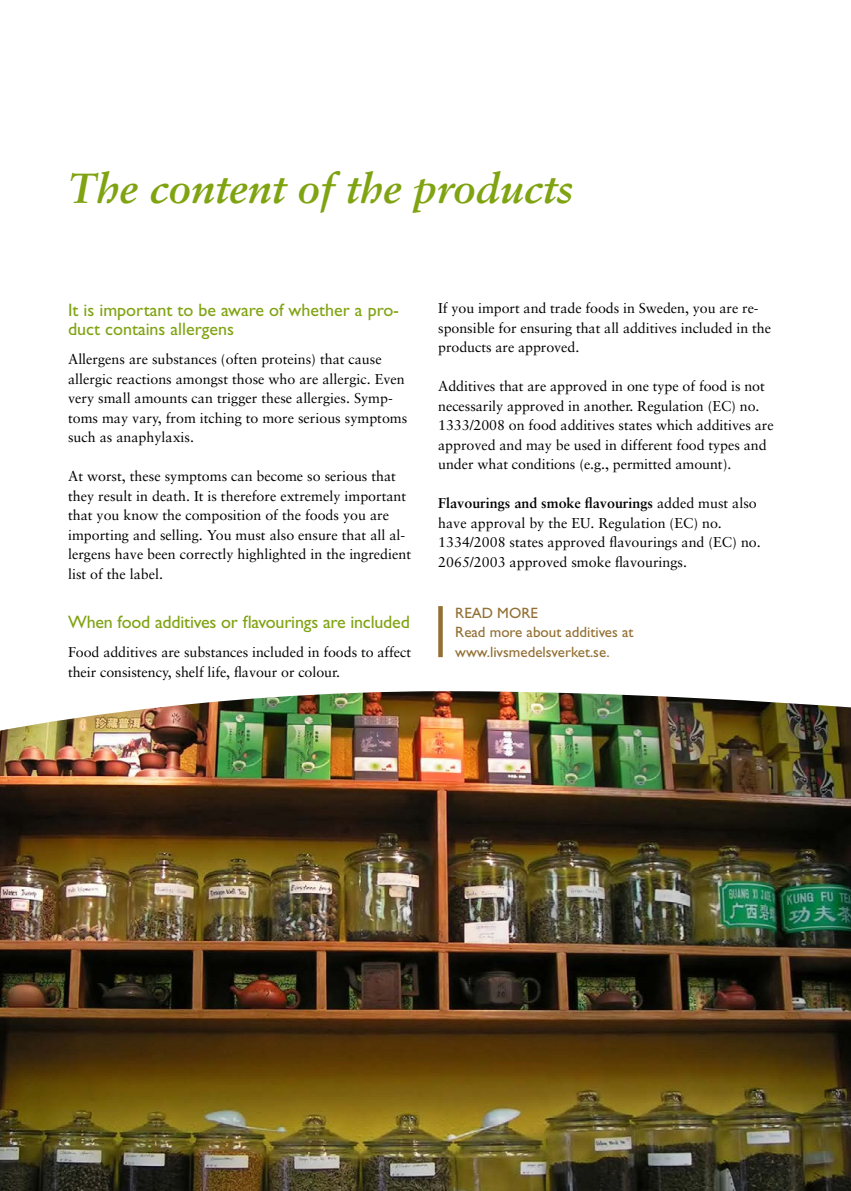
<style>
.page{position:relative;width:851px;height:1191px;background:#fff}
.page>*{position:absolute;margin:0;border:0;box-sizing:border-box;transform-origin:0 0}
.t1{font:italic 700 42px "Sabon CE";color:#80a312}
.t2{font:18px/19.5px "Gill Sans CE";color:#80a312}
.t3{font:15px/19.5px "Gill Sans CE";color:#926f32}
.t4{font:14.25px/19.5px "Sabon";color:#000}
.s1{font-weight:700}
</style>
<div class="page">
<img style="left:0;top:691px;width:850px;height:500px">
<svg style="left:438px;top:606px;width:4px;height:51px"></svg>
<h1 class="t1" style="left:68px;top:163px;width:506px">The content of the products</h1>
<p class="t2" style="left:68px;top:300px;width:332px">It is important to be aware of whether a pro&shy;duct contains allergens</p>
<p class="t4" style="left:68px;top:349px;width:341px">Allergens are substances (often proteins) that cause allergic reactions amongst those who are allergic. Even very small amounts can trigger these allergies. Symp&shy;toms may vary, from itching to more serious symptoms such as anaphylaxis.</p>
<p class="t4" style="left:68px;top:466px;width:344px">At worst, these symptoms can become so serious that they result in death. It is therefore extremely important that you know the composition of the foods you are importing and selling. You must also ensure that all al&shy;lergens have been correctly highlighted in the ingredient list of the label.</p>
<p class="t2" style="left:68px;top:612px;width:343px">When food additives or flavourings are included</p>
<p class="t4" style="left:68px;top:642px;width:344px">Food additives are substances included in foods to affect their consistency, shelf life, flavour or colour.</p>
<p class="t4" style="left:438px;top:298px;width:334px">If you import and trade foods in Sweden, you are re&shy;sponsible for ensuring that all additives included in the products are approved.</p>
<p class="t4" style="left:438px;top:376px;width:337px">Additives that are approved in one type of food is not necessarily approved in another. Regulation (EC) no.<br>1333/2008 on food additives states which additives are approved and may be used in different food types and under what conditions (e.g., permitted amount).</p>
<p class="t4" style="left:438px;top:493px;width:324px"><span class="s1">Flavourings and smoke flavourings</span> added must also have approval by the EU. Regulation (EC) no.<br>1334/2008 states approved flavourings and (EC) no.<br>2065/2003 approved smoke flavourings.</p>
<p class="t3" style="left:455px;top:603px;width:180px">READ MORE<br>Read more about additives at www.livsmedelsverket.se.</p>
</div>
